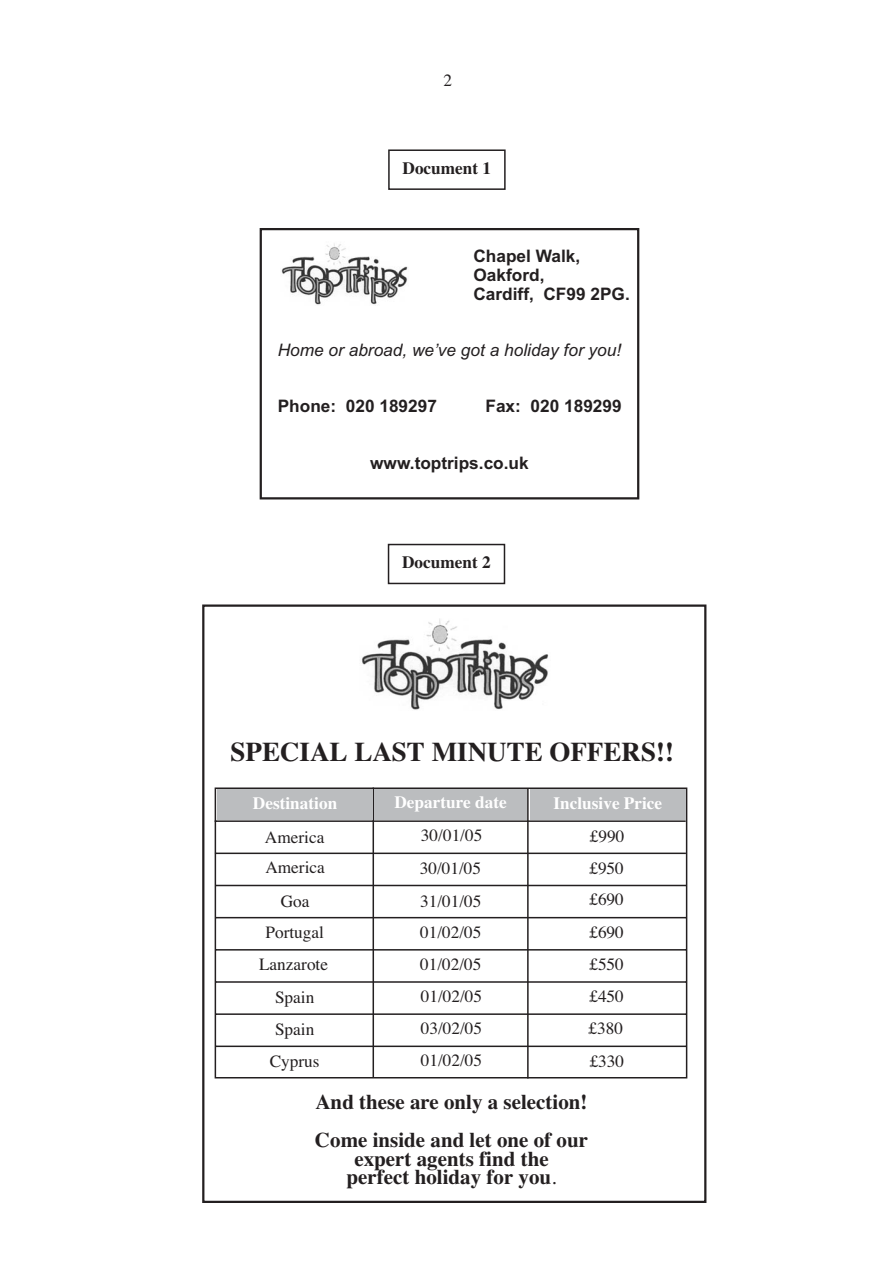
<style>
.page{position:relative;width:893px;height:1263px;background:#fff}
.page>*{position:absolute;margin:0;border:0;box-sizing:border-box;transform-origin:0 0}
.t1{font:700 27px "Times";color:#231f20}
.t2{font:700 21px/37.5px "Times";color:#231f20}
.t3{font:17.25px/32.1px "Times";color:#231f20}
.t4{font:700 17.25px/18.8px "Arial";color:#231f20}
.t5{font:700 17.25px "Times";color:#fff}
.t6{font:italic 17.25px "Arial";color:#231f20}
.t7{font:700 17.25px "Times";color:#231f20}
.s1{font-weight:400}
</style>
<div class="page">
<div style="left:202px;top:604px;width:504px;height:599px;border:2px solid #231f20"></div>
<img style="left:281px;top:243px;width:127px;height:62px">
<div style="left:260px;top:228px;width:379px;height:271px;border:2px solid #231f20"></div>
<svg style="left:214px;top:787px;width:474px;height:292px"></svg>
<hr style="left:372px;top:788px;width:2px;height:289px;background:#231f20">
<hr style="left:527px;top:789px;width:1px;height:289px;background:#231f20">
<div style="left:217px;top:790px;width:156px;height:30px;background:#bbbdbf"></div>
<div style="left:374px;top:789px;width:152px;height:30px;background:#bbbdbf"></div>
<div style="left:530px;top:790px;width:156px;height:30px;background:#bbbdbf"></div>
<img style="left:361px;top:619px;width:188px;height:91px">
<div style="left:388px;top:149px;width:117px;height:41px;border:2px solid #231f20"></div>
<div style="left:388px;top:544px;width:117px;height:40px;border:2px solid #231f20"></div>
<p class="t3" style="left:443px;top:66px;width:10px">2</p>
<p class="t7" style="left:402px;top:162px;width:90px">Document 1</p>
<p class="t4" style="left:473px;top:249px;width:158px">Chapel Walk,<br>Oakford,<br>Cardiff, CF99 2PG.</p>
<p class="t6" style="left:278px;top:344px;width:345px">Home or abroad, we’ve got a holiday for you!</p>
<p class="t4" style="left:278px;top:399px;width:161px">Phone: 020 189297</p>
<p class="t4" style="left:485px;top:399px;width:138px">Fax: 020 189299</p>
<p class="t4" style="left:370px;top:455px;width:160px">www.toptrips.co.uk</p>
<p class="t7" style="left:402px;top:556px;width:90px">Document 2</p>
<p class="t1" style="left:230px;top:742px;width:445px">SPECIAL LAST MINUTE OFFERS!!</p>
<p class="t5" style="left:253px;top:797px;width:86px">Destination</p>
<p class="t5" style="left:394px;top:796px;width:114px">Departure date</p>
<p class="t5" style="left:553px;top:797px;width:110px">Inclusive Price</p>
<p class="t3" style="left:420px;top:821px;width:64px">30/01/05<br>30/01/05</p>
<p class="t3" style="left:588px;top:822px;width:38px;text-align:justify">£990 £950 £690 £690 £550 £450 £380 £330</p>
<p class="t3" style="left:265px;top:823px;width:61px;line-height:30.2px">America<br>America</p>
<p class="t3" style="left:420px;top:886px;width:64px;text-align:justify">31/01/05<br>01/02/05<br>01/02/05<br>01/02/05<br>03/02/05<br>01/02/05</p>
<p class="t3" style="left:265px;top:886px;width:60px;text-align:center">Goa<br>Portugal</p>
<p class="t3" style="left:259px;top:950px;width:70px;text-align:center">Lanzarote<br>Spain<br>Spain<br>Cyprus</p>
<p class="t2" style="left:315px;top:1085px;width:274px">And these are only a selection!<br>Come inside and let one of our</p>
<p class="t2" style="left:346px;top:1151px;width:211px;line-height:18.8px;text-align:center">expert agents find the perfect holiday for you<span class="s1">.</span></p>
</div>
